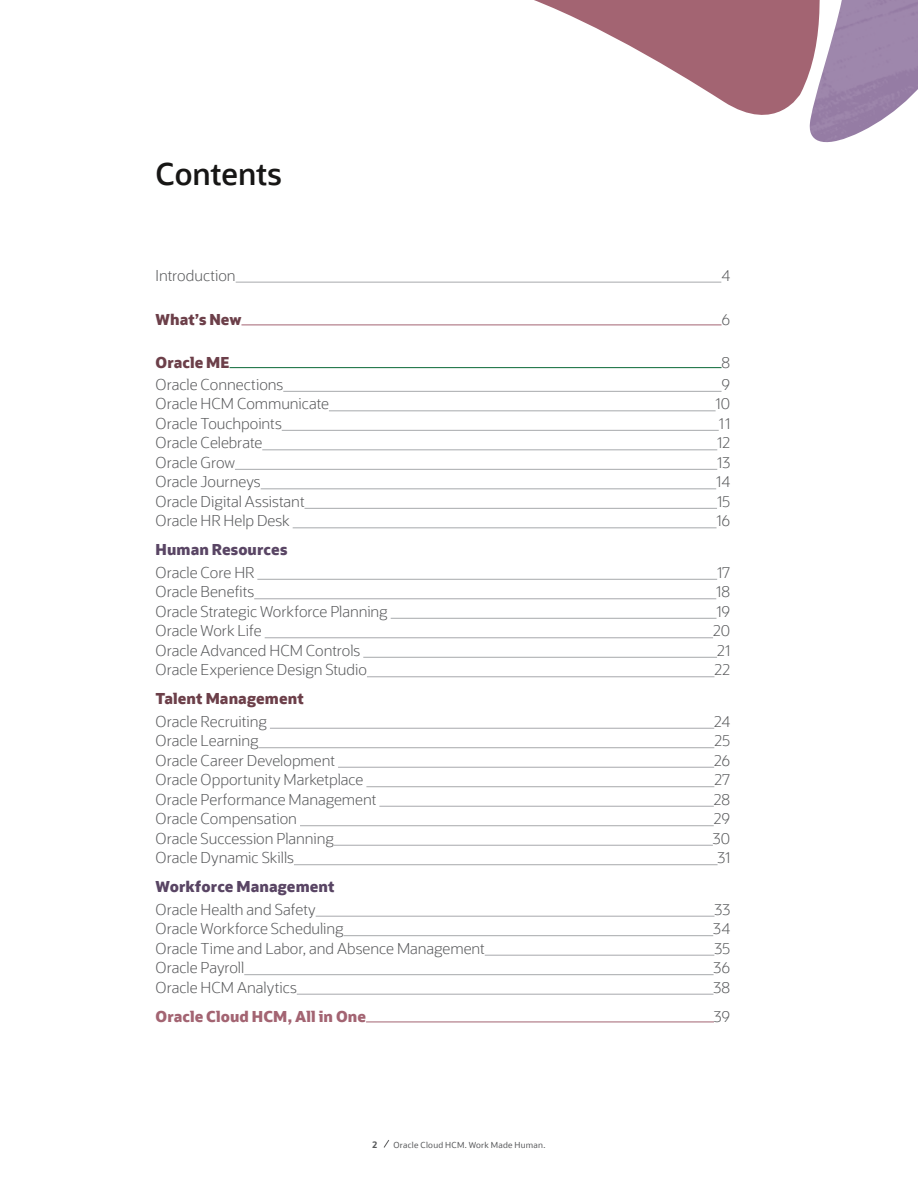
<style>
.page{position:relative;width:918px;height:1188px;background:#fff}
.page>*{position:absolute;margin:0;border:0;box-sizing:border-box;transform-origin:0 0}
.A__Table_of_content_heading{font:600 30px "Oracle Sans";color:#171615}
.TOC_Body{font:300 15px "Oracle Sans";color:#58595b}
.t1{font:800 15px "Oracle Sans";letter-spacing:.005em;color:#6c3f49}
.t2{font:800 15px "Oracle Sans";letter-spacing:.005em;color:#594564}
.t3{font:800 15px "Oracle Sans";letter-spacing:.005em;color:#a36472}
.t4{font:700 9px "Oracle Sans";color:#58595b}
.t5{font:8.25px "Oracle Sans";letter-spacing:.035em;color:#58595b}
</style>
<div class="page">
<svg style="left:534px;top:0;width:109px;height:53px"></svg>
<svg style="left:643px;top:0;width:165px;height:115px"></svg>
<img style="left:808px;top:0;width:110px;height:143px">
<hr style="left:236px;top:282px;width:485px;height:1px;background:#a7a9ac">
<hr style="left:241px;top:325px;width:481px;height:1px;background:#a36472">
<hr style="left:230px;top:367px;width:492px;height:1px;background:#0a6837">
<hr style="left:283px;top:391px;width:439px;height:1px;background:#a7a9ac">
<hr style="left:329px;top:411px;width:387px;height:1px;background:#a7a9ac">
<hr style="left:282px;top:430px;width:437px;height:1px;background:#a7a9ac">
<hr style="left:262px;top:450px;width:455px;height:1px;background:#a7a9ac">
<hr style="left:235px;top:469px;width:482px;height:1px;background:#a7a9ac">
<hr style="left:261px;top:489px;width:455px;height:1px;background:#a7a9ac">
<hr style="left:305px;top:508px;width:412px;height:1px;background:#a7a9ac">
<hr style="left:293px;top:528px;width:424px;height:1px;background:#a7a9ac">
<hr style="left:257px;top:579px;width:460px;height:1px;background:#a7a9ac">
<hr style="left:254px;top:599px;width:462px;height:1px;background:#a7a9ac">
<hr style="left:391px;top:618px;width:326px;height:1px;background:#a7a9ac">
<hr style="left:265px;top:638px;width:448px;height:1px;background:#a7a9ac">
<hr style="left:363px;top:657px;width:354px;height:1px;background:#a7a9ac">
<hr style="left:367px;top:677px;width:347px;height:1px;background:#a7a9ac">
<hr style="left:270px;top:728px;width:444px;height:1px;background:#a7a9ac">
<hr style="left:258px;top:747px;width:456px;height:1px;background:#a7a9ac">
<hr style="left:338px;top:767px;width:376px;height:1px;background:#a7a9ac">
<hr style="left:366px;top:786px;width:348px;height:1px;background:#a7a9ac">
<hr style="left:379px;top:806px;width:335px;height:1px;background:#a7a9ac">
<hr style="left:300px;top:825px;width:414px;height:1px;background:#a7a9ac">
<hr style="left:334px;top:845px;width:379px;height:1px;background:#a7a9ac">
<hr style="left:294px;top:864px;width:424px;height:1px;background:#a7a9ac">
<hr style="left:316px;top:916px;width:398px;height:1px;background:#a7a9ac">
<hr style="left:344px;top:935px;width:369px;height:1px;background:#a7a9ac">
<hr style="left:485px;top:955px;width:229px;height:1px;background:#a7a9ac">
<hr style="left:244px;top:974px;width:470px;height:1px;background:#a7a9ac">
<hr style="left:297px;top:994px;width:416px;height:1px;background:#a7a9ac">
<hr style="left:366px;top:1022px;width:348px;height:1px;background:#a36472">
<svg style="left:383px;top:1140px;width:7px;height:8px"></svg>
<p class="A__Table_of_content_heading" style="left:156px;top:155px;width:128px">Contents</p>
<p class="TOC_Body" style="left:156px;top:266px;width:82px">Introduction</p>
<p class="TOC_Body" style="left:721px;top:266px;width:10px">4</p>
<p class="t1" style="left:156px;top:310px;width:87px">What’s New</p>
<p class="TOC_Body" style="left:722px;top:310px;width:10px">6</p>
<p class="t1" style="left:156px;top:352px;width:75px">Oracle ME</p>
<p class="TOC_Body" style="left:722px;top:353px;width:10px">8</p>
<p class="TOC_Body" style="left:156px;top:375px;width:129px">Oracle Connections</p>
<p class="TOC_Body" style="left:722px;top:375px;width:10px">9</p>
<p class="TOC_Body" style="left:156px;top:395px;width:175px">Oracle HCM Communicate</p>
<p class="TOC_Body" style="left:716px;top:395px;width:16px">10</p>
<p class="TOC_Body" style="left:156px;top:414px;width:128px">Oracle Touchpoints</p>
<p class="TOC_Body" style="left:719px;top:414px;width:13px">11</p>
<p class="TOC_Body" style="left:156px;top:434px;width:108px">Oracle Celebrate</p>
<p class="TOC_Body" style="left:717px;top:434px;width:14px">12</p>
<p class="TOC_Body" style="left:156px;top:453px;width:81px">Oracle Grow</p>
<p class="TOC_Body" style="left:717px;top:453px;width:14px">13</p>
<p class="TOC_Body" style="left:156px;top:473px;width:107px">Oracle Journeys</p>
<p class="TOC_Body" style="left:716px;top:473px;width:15px">14</p>
<p class="TOC_Body" style="left:156px;top:492px;width:150px">Oracle Digital Assistant</p>
<p class="TOC_Body" style="left:717px;top:492px;width:15px">15</p>
<p class="TOC_Body" style="left:156px;top:512px;width:136px">Oracle HR Help Desk</p>
<p class="TOC_Body" style="left:717px;top:512px;width:15px">16</p>
<p class="t2" style="left:156px;top:540px;width:133px">Human Resources</p>
<p class="TOC_Body" style="left:156px;top:563px;width:100px">Oracle Core HR</p>
<p class="TOC_Body" style="left:717px;top:563px;width:15px">17</p>
<p class="TOC_Body" style="left:156px;top:583px;width:100px">Oracle Benefits</p>
<p class="TOC_Body" style="left:716px;top:583px;width:15px">18</p>
<p class="TOC_Body" style="left:156px;top:602px;width:234px">Oracle Strategic Workforce Planning</p>
<p class="TOC_Body" style="left:717px;top:602px;width:15px">19</p>
<p class="TOC_Body" style="left:156px;top:622px;width:108px">Oracle Work Life</p>
<p class="TOC_Body" style="left:713px;top:622px;width:19px">20</p>
<p class="TOC_Body" style="left:156px;top:641px;width:206px">Oracle Advanced HCM Controls</p>
<p class="TOC_Body" style="left:717px;top:641px;width:15px">21</p>
<p class="TOC_Body" style="left:156px;top:661px;width:213px">Oracle Experience Design Studio</p>
<p class="TOC_Body" style="left:714px;top:661px;width:17px">22</p>
<p class="t1" style="left:156px;top:689px;width:150px">Talent Management</p>
<p class="TOC_Body" style="left:156px;top:712px;width:113px">Oracle Recruiting</p>
<p class="TOC_Body" style="left:714px;top:712px;width:17px">24</p>
<p class="TOC_Body" style="left:156px;top:732px;width:104px">Oracle Learning</p>
<p class="TOC_Body" style="left:714px;top:732px;width:17px">25</p>
<p class="TOC_Body" style="left:156px;top:751px;width:181px">Oracle Career Development</p>
<p class="TOC_Body" style="left:714px;top:751px;width:17px">26</p>
<p class="TOC_Body" style="left:156px;top:771px;width:209px">Oracle Opportunity Marketplace</p>
<p class="TOC_Body" style="left:714px;top:771px;width:17px">27</p>
<p class="TOC_Body" style="left:156px;top:790px;width:222px">Oracle Performance Management</p>
<p class="TOC_Body" style="left:714px;top:790px;width:18px">28</p>
<p class="TOC_Body" style="left:156px;top:810px;width:143px">Oracle Compensation</p>
<p class="TOC_Body" style="left:714px;top:810px;width:18px">29</p>
<p class="TOC_Body" style="left:156px;top:829px;width:180px">Oracle Succession Planning</p>
<p class="TOC_Body" style="left:713px;top:829px;width:19px">30</p>
<p class="TOC_Body" style="left:156px;top:849px;width:140px">Oracle Dynamic Skills</p>
<p class="TOC_Body" style="left:718px;top:849px;width:14px">31</p>
<p class="t2" style="left:156px;top:877px;width:180px">Workforce Management</p>
<p class="TOC_Body" style="left:156px;top:900px;width:162px">Oracle Health and Safety</p>
<p class="TOC_Body" style="left:714px;top:900px;width:17px">33</p>
<p class="TOC_Body" style="left:156px;top:920px;width:189px">Oracle Workforce Scheduling</p>
<p class="TOC_Body" style="left:713px;top:920px;width:18px">34</p>
<p class="TOC_Body" style="left:156px;top:939px;width:331px">Oracle Time and Labor, and Absence Management</p>
<p class="TOC_Body" style="left:714px;top:939px;width:17px">35</p>
<p class="TOC_Body" style="left:156px;top:959px;width:90px">Oracle Payroll</p>
<p class="TOC_Body" style="left:714px;top:959px;width:18px">36</p>
<p class="TOC_Body" style="left:156px;top:978px;width:143px">Oracle HCM Analytics</p>
<p class="TOC_Body" style="left:713px;top:978px;width:18px">38</p>
<p class="t3" style="left:156px;top:1007px;width:212px">Oracle Cloud HCM, All in One</p>
<p class="TOC_Body" style="left:714px;top:1008px;width:18px">39</p>
<p class="t4" style="left:372px;top:1139px;width:6px">2</p>
<p class="t5" style="left:393px;top:1140px;width:154px">Oracle Cloud HCM. Work Made Human.</p>
</div>
